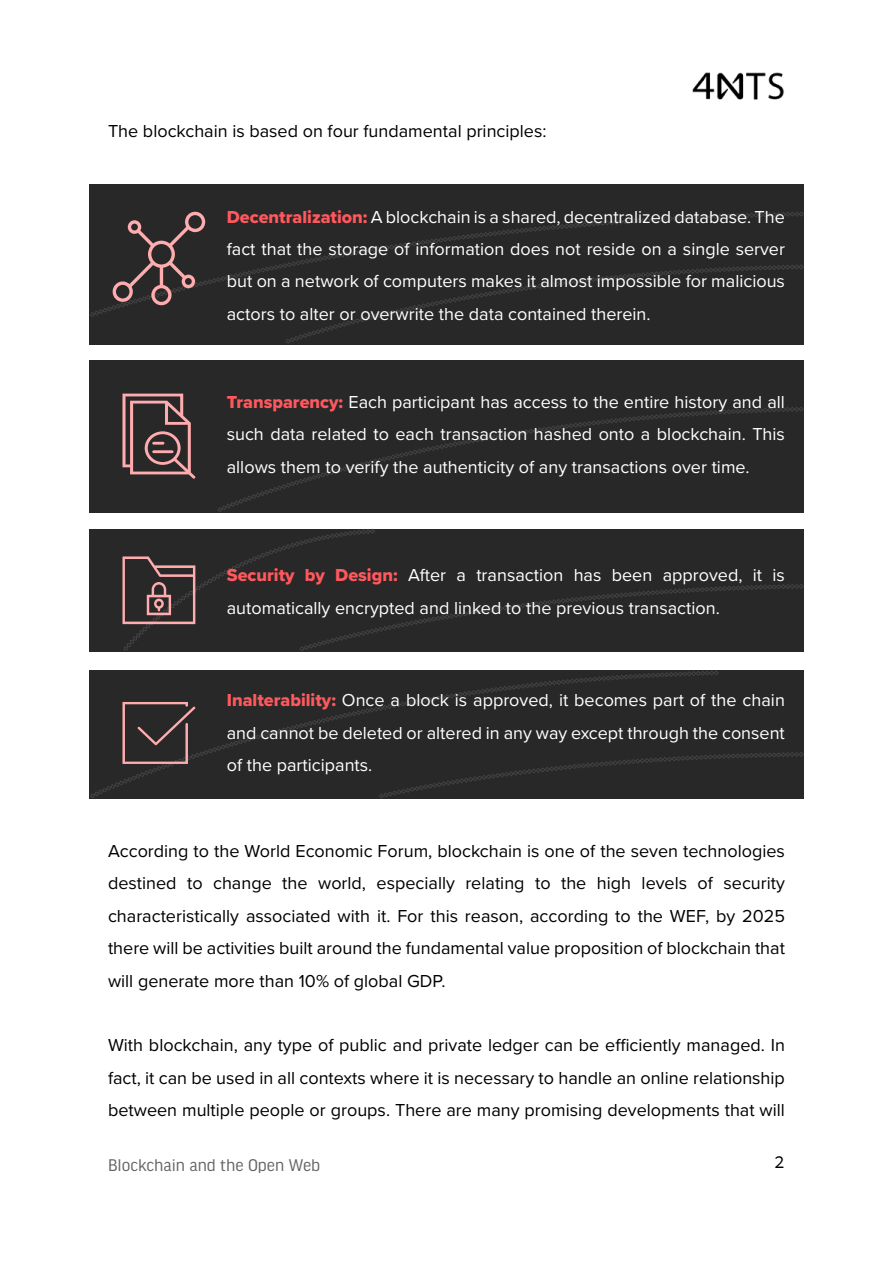
<style>
.page{position:relative;width:893px;height:1263px;background:#fff}
.page>*{position:absolute;margin:0;border:0;box-sizing:border-box;transform-origin:0 0}
.t1{font:18px/32.4px "Proxima Nova";color:#fff;text-align:justify}
.t2{font:18px/32.4px "Proxima Nova";color:#000;text-align:justify}
.t3{font:18px "Good Headline Pro";color:#636466}
.t4{font:18px "Source Code Pro";color:#000}
.s1{font-family:"Proxima Nova Extrabld";color:#ff585d}
</style>
<div class="page">
<div style="left:89px;top:184px;width:715px;height:160px;background:#292829"></div>
<div style="left:89px;top:360px;width:715px;height:152px;background:#292829"></div>
<div style="left:89px;top:529px;width:715px;height:123px;background:#292829"></div>
<svg style="left:218px;top:407px;width:586px;height:105px"></svg>
<svg style="left:90px;top:211px;width:714px;height:133px"></svg>
<svg style="left:122px;top:394px;width:74px;height:85px"></svg>
<hr style="left:152px;top:450px;width:22px;height:3px;background:#ffacae">
<svg style="left:122px;top:529px;width:682px;height:122px"></svg>
<div style="left:90px;top:670px;width:714px;height:128px;background:#292829"></div>
<img style="left:692px;top:72px;width:93px;height:28px">
<p class="t2" style="left:108px;top:114px;width:440px">The blockchain is based on four fundamental principles:</p>
<p class="t1" style="left:227px;top:200px;width:560px"><span class="s1">Decentralization:</span> A blockchain is a shared, decentralized database. The fact that the storage of information does not reside on a single server but on a network of computers makes it almost impossible for malicious actors to alter or overwrite the data contained therein.</p>
<p class="t1" style="left:227px;top:385px;width:560px"><span class="s1">Transparency:</span> Each participant has access to the entire history and all such data related to each transaction hashed onto a blockchain. This allows them to verify the authenticity of any transactions over time.</p>
<p class="t1" style="left:227px;top:558px;width:560px"><span class="s1">Security by Design:</span> After a transaction has been approved, it is automatically encrypted and linked to the previous transaction.</p>
<p class="t1" style="left:227px;top:683px;width:560px"><span class="s1">Inalterability:</span> Once a block is approved, it becomes part of the chain and cannot be deleted or altered in any way except through the consent of the participants.</p>
<p class="t2" style="left:108px;top:834px;width:678px">According to the World Economic Forum, blockchain is one of the seven technologies destined to change the world, especially relating to the high levels of security characteristically associated with it. For this reason, according to the WEF, by 2025 there will be activities built around the fundamental value proposition of blockchain that will generate more than 10% of global GDP.</p>
<p class="t2" style="left:108px;top:1028px;width:678px">With blockchain, any type of public and private ledger can be efficiently managed. In fact, it can be used in all contexts where it is necessary to handle an online relationship between multiple people or groups. There are many promising developments that will</p>
<p class="t3" style="left:108px;top:1156px;width:214px">Blockchain and the Open Web</p>
<p class="t4" style="left:774px;top:1151px;width:12px">2</p>
</div>
